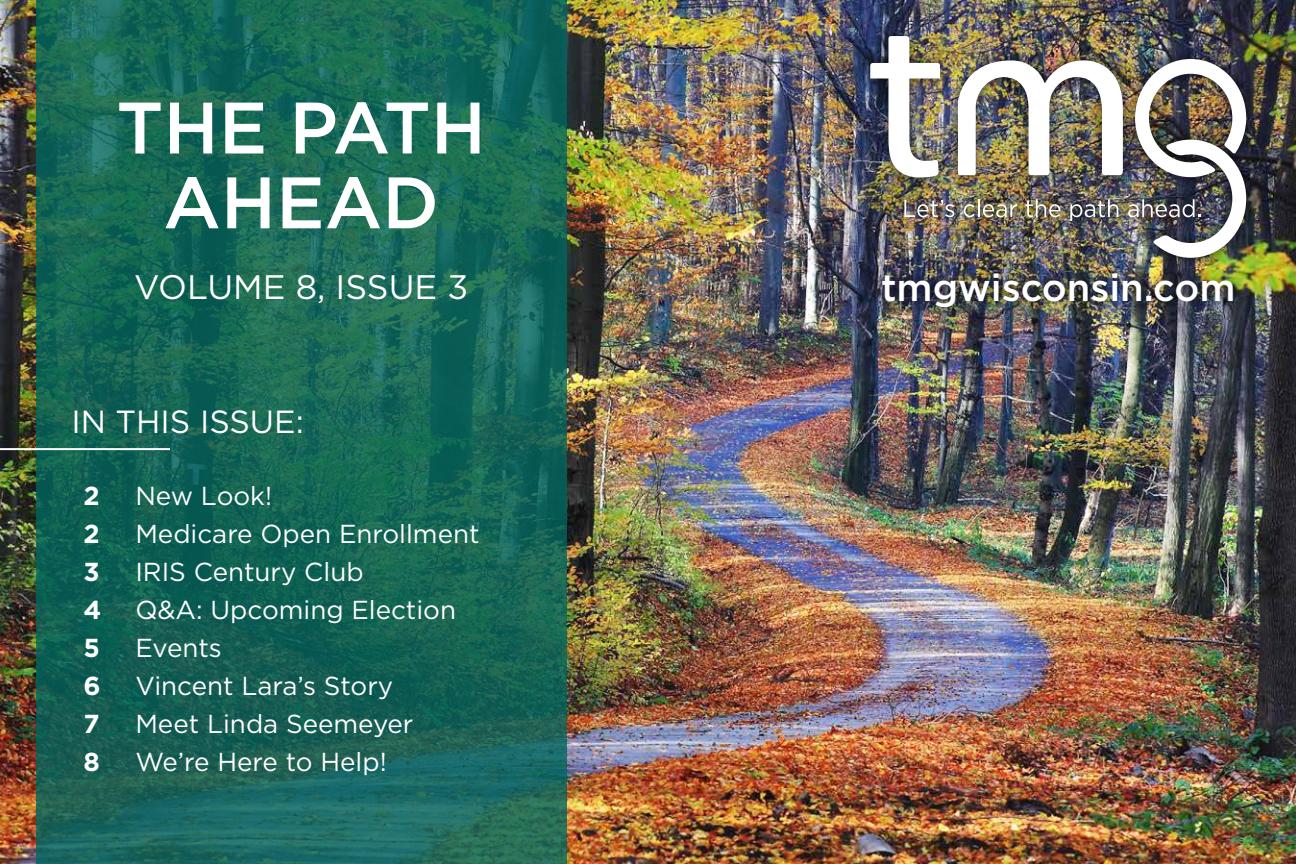
<style>
.page{position:relative;width:1296px;height:864px;background:#fff}
.page>*{position:absolute;margin:0;border:0;box-sizing:border-box;transform-origin:0 0}
.t1{font:500 72.8px/74.8px "Gotham";color:#fff;text-align:center}
.t2{font:500 38px "Gotham";color:#fff}
.t3{font:34px "Gotham";color:#fff}
.t4{font:32px "Gotham";color:#fff}
.t5{font:26px "Gotham";color:#fff}
.t6{font:700 26px "Gotham";color:#fff}
</style>
<div class="page">
<img style="left:0;top:0;width:1296px;height:864px">
<svg style="left:36px;top:0;width:530px;height:864px"></svg>
<div style="left:870px;top:262px;width:375px;height:58px;background:#000;opacity:.75"></div>
<div style="left:857px;top:24px;width:402px;height:247px;background:#000;opacity:.75"></div>
<img style="left:870px;top:35px;width:376px;height:223px">
<hr style="left:0;top:448px;width:170px;height:2px;background:#fff">
<h1 class="t1" style="left:116px;top:89px;width:371px">THE PATH<br>AHEAD</h1>
<h3 class="t3" style="left:134px;top:268px;width:336px">VOLUME 8, ISSUE 3</h3>
<h2 class="t2" style="left:881px;top:266px;width:356px">tmgwisconsin.com</h2>
<p class="t4" style="left:71px;top:404px;width:234px">IN THIS ISSUE:</p>
<p class="t6" style="left:83px;top:481px;width:18px">2</p>
<p class="t5" style="left:135px;top:481px;width:138px">New Look!</p>
<p class="t6" style="left:83px;top:519px;width:18px">2</p>
<p class="t5" style="left:135px;top:519px;width:346px">Medicare Open Enrollment</p>
<p class="t6" style="left:83px;top:557px;width:18px">3</p>
<p class="t5" style="left:135px;top:557px;width:230px">IRIS Century Club</p>
<p class="t6" style="left:83px;top:595px;width:19px">4</p>
<p class="t5" style="left:135px;top:595px;width:322px">Q&amp;A: Upcoming Election</p>
<p class="t6" style="left:83px;top:633px;width:18px">5</p>
<p class="t5" style="left:135px;top:633px;width:88px">Events</p>
<p class="t6" style="left:83px;top:671px;width:19px">6</p>
<p class="t5" style="left:135px;top:671px;width:259px">Vincent Lara’s Story</p>
<p class="t6" style="left:83px;top:709px;width:18px">7</p>
<p class="t5" style="left:135px;top:709px;width:280px">Meet Linda Seemeyer</p>
<p class="t6" style="left:83px;top:747px;width:18px">8</p>
<p class="t5" style="left:135px;top:747px;width:253px">We’re Here to Help!</p>
</div>
